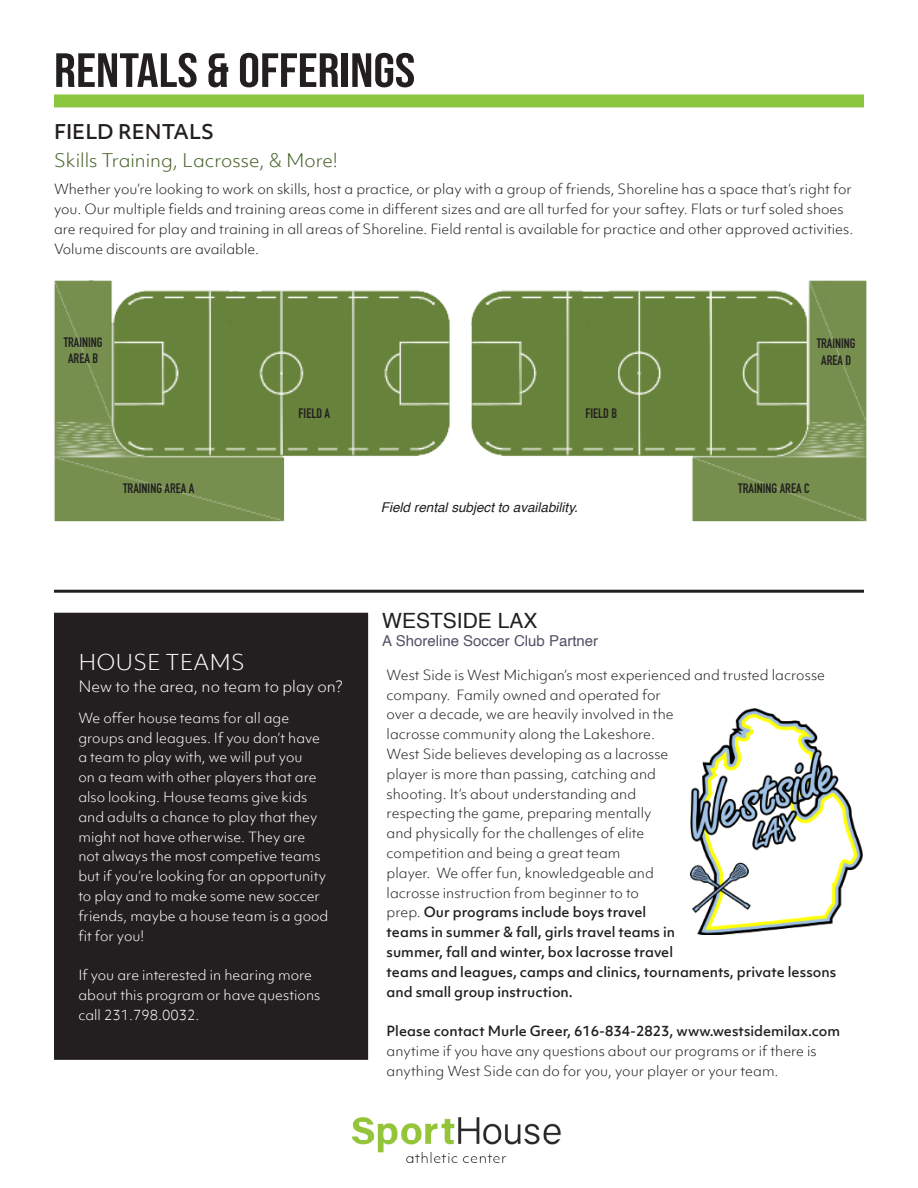
<style>
.page{position:relative;width:918px;height:1188px;background:#fff}
.page>*{position:absolute;margin:0;border:0;box-sizing:border-box;transform-origin:0 0}
.t1{font:48px "Bebas Neue";color:#231f20;scale:1.14 1}
._2010_header{font:21px "Helvetica";color:#231f20}
._2010_header-2{font:300 21px "Objektiv Mk 1";color:#fff}
.Body_text{font:500 19.5px "Objektiv Mk 1";color:#231f20}
.Body_text-2{font:300 18px "Objektiv Mk 1";color:#446126}
.yellow_sub_head{font:300 15px "Objektiv Mk 1";color:#fff}
._2010_header-3{font:15px "Helvetica";color:#505165}
.Body_text-3{font:300 13.5px/19.8px "Objektiv Mk 1";color:#231f20}
.Body_text-4{font:300 13.5px/19.8px "Objektiv Mk 1";color:#fff}
.t2{font:700 13.5px "DIN Condensed";color:#231f20}
.Body_text-5{font:italic 13.5px "Helvetica";color:#231f20}
.s1{font-weight:500}
</style>
<div class="page">
<div style="left:54px;top:613px;width:314px;height:447px;background:#231f20"></div>
<div style="left:54px;top:94px;width:810px;height:13px;background:#8bc63e;border:3px solid #8bc63e"></div>
<img style="left:54px;top:280px;width:813px;height:242px">
<hr style="left:54px;top:590px;width:810px;height:3px;background:#231f20">
<img style="left:691px;top:709px;width:172px;height:225px">
<img style="left:352px;top:1117px;width:209px;height:46px">
<p class="t1" style="left:54px;top:43px;width:318px">RENTALS &amp; OFFERINGS</p>
<p class="Body_text" style="left:54px;top:118px;width:162px">FIELD RENTALS</p>
<p class="Body_text-2" style="left:54px;top:148px;width:285px">Skills Training, Lacrosse, &amp; More!</p>
<p class="Body_text-3" style="left:54px;top:179px;width:801px">Whether you’re looking to work on skills, host a practice, or play with a group of friends, Shoreline has a space that’s right for you. Our multiple fields and training areas come in different sizes and are all turfed for your saftey. Flats or turf soled shoes are required for play and training in all areas of Shoreline. Field rental is available for practice and other approved activities.<br>Volume discounts are available.</p>
<p class="t2" style="left:64px;top:333px;width:40px">TRAINING</p>
<p class="t2" style="left:68px;top:349px;width:31px">AREA B</p>
<p class="t2" style="left:123px;top:480px;width:73px">TRAINING AREA A</p>
<p class="t2" style="left:299px;top:405px;width:33px">FIELD A</p>
<p class="t2" style="left:585px;top:405px;width:33px">FIELD B</p>
<p class="Body_text-5" style="left:381px;top:497px;width:199px">Field rental subject to availability.</p>
<p class="t2" style="left:817px;top:334px;width:40px">TRAINING</p>
<p class="t2" style="left:821px;top:351px;width:31px">AREA D</p>
<p class="t2" style="left:738px;top:480px;width:73px">TRAINING AREA C</p>
<p class="_2010_header-2" style="left:78px;top:648px;width:168px">HOUSE TEAMS</p>
<p class="yellow_sub_head" style="left:78px;top:676px;width:266px">New to the area, no team to play on?</p>
<p class="Body_text-4" style="left:78px;top:708px;width:251px">We offer house teams for all age groups and leagues. If you don’t have a team to play with, we will put you<br>on a team with other players that are also looking. House teams give kids and adults a chance to play that they might not have otherwise. They are not always the most competive teams but if you’re looking for an opportunity to play and to make some new soccer friends, maybe a house team is a good fit for you!</p>
<p class="Body_text-4" style="left:78px;top:965px;width:243px">If you are interested in hearing more about this program or have questions call 231.798.0032.</p>
<p class="_2010_header" style="left:382px;top:605px;width:157px">WESTSIDE LAX</p>
<p class="_2010_header-3" style="left:382px;top:630px;width:217px">A Shoreline Soccer Club Partner</p>
<p class="Body_text-3" style="left:387px;top:665px;width:451px">West Side is West Michigan’s most experienced and trusted lacrosse company. Family owned and operated for<br>over a decade, we are heavily involved in the<br>lacrosse community along the Lakeshore.<br>West Side believes developing as a lacrosse<br>player is more than passing, catching and<br>shooting. It’s about understanding and<br>respecting the game, preparing mentally<br>and physically for the challenges of elite<br>competition and being a great team<br>player. We offer fun, knowledgeable and<br>lacrosse instruction from beginner to to<br>prep. <span class="s1">Our programs include boys travel<br>teams in summer &amp; fall, girls travel teams in<br>summer, fall and winter, box lacrosse travel<br>teams and leagues, camps and clinics, tournaments, private lessons and small group instruction.</span></p>
<p class="Body_text-3" style="left:387px;top:1021px;width:455px"><span class="s1">Please contact Murle Greer, 616-834-2823, www.westsidemilax.com </span>anytime if you have any questions about our programs or if there is anything West Side can do for you, your player or your team.</p>
</div>
